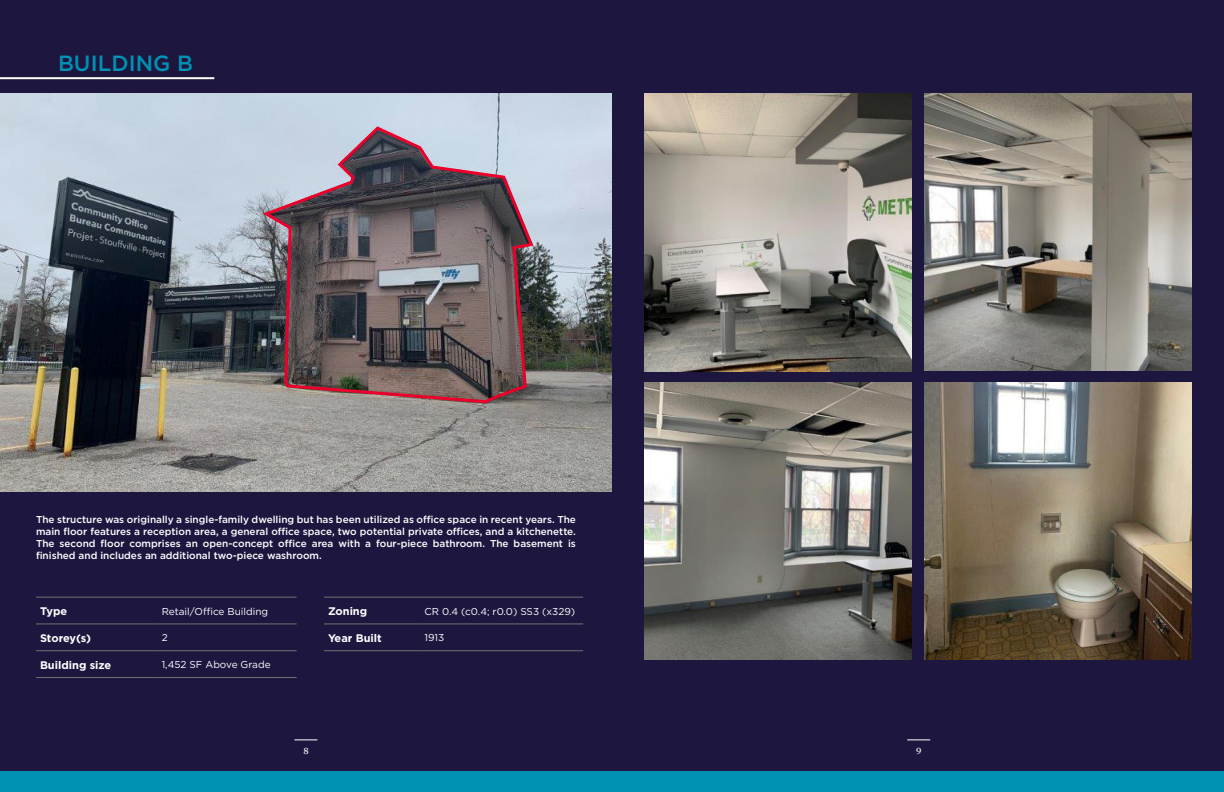
<style>
.page{position:relative;width:1224px;height:792px;background:#1d1740}
.page>*{position:absolute;margin:0;border:0;box-sizing:border-box;transform-origin:0 0}
.t1{font:500 22px "Gotham";letter-spacing:.005em;color:#0091b3}
.t2{font:700 11px "Gotham";color:#fff}
.Body{font:500 10px/12px "Gotham";color:#fff;text-align:justify}
.t3{font:10px "Gotham";color:#fff}
.t4{font:10px "Chronicle Text G2";color:#fff}
</style>
<div class="page">
<div style="left:0;top:771px;width:1224px;height:21px;background:#0091b3"></div>
<svg style="left:907px;top:739px;width:23px;height:1px"></svg>
<svg style="left:294px;top:739px;width:23px;height:1px"></svg>
<img style="left:0;top:94px;width:612px;height:397px">
<hr style="left:36px;top:597px;width:122px;height:1px;background:#6f7271">
<hr style="left:158px;top:597px;width:139px;height:1px;background:#6f7271">
<hr style="left:36px;top:624px;width:122px;height:1px;background:#6f7271">
<hr style="left:158px;top:624px;width:139px;height:1px;background:#6f7271">
<hr style="left:36px;top:650px;width:122px;height:1px;background:#6f7271">
<hr style="left:158px;top:650px;width:139px;height:1px;background:#6f7271">
<hr style="left:36px;top:677px;width:122px;height:1px;background:#6f7271">
<hr style="left:158px;top:677px;width:139px;height:1px;background:#6f7271">
<hr style="left:324px;top:597px;width:96px;height:1px;background:#6f7271">
<hr style="left:420px;top:597px;width:163px;height:1px;background:#6f7271">
<hr style="left:324px;top:624px;width:96px;height:1px;background:#6f7271">
<hr style="left:420px;top:624px;width:163px;height:1px;background:#6f7271">
<hr style="left:324px;top:650px;width:96px;height:1px;background:#6f7271">
<hr style="left:420px;top:650px;width:163px;height:1px;background:#6f7271">
<img style="left:644px;top:94px;width:268px;height:277px">
<img style="left:644px;top:382px;width:268px;height:277px">
<img style="left:924px;top:94px;width:268px;height:277px">
<img style="left:924px;top:382px;width:268px;height:277px">
<hr style="left:0;top:77px;width:214px;height:2px;background:#fff">
<svg style="left:259px;top:125px;width:277px;height:281px;background:#786e73"></svg>
<p class="t1" style="left:58px;top:49px;width:137px">BUILDING B</p>
<p class="Body" style="left:36px;top:513px;width:541px">The structure was originally a single-family dwelling but has been utilized as office space in recent years. The main floor features a reception area, a general office space, two potential private offices, and a kitchenette.<br>The second floor comprises an open-concept office area with a four-piece bathroom. The basement is finished and includes an additional two-piece washroom.</p>
<p class="t2" style="left:40px;top:604px;width:29px">Type</p>
<p class="t3" style="left:162px;top:605px;width:108px">Retail/Office Building</p>
<p class="t2" style="left:40px;top:631px;width:53px">Storey(s)</p>
<p class="t3" style="left:162px;top:631px;width:7px">2</p>
<p class="t2" style="left:40px;top:657px;width:73px">Building size</p>
<p class="t3" style="left:162px;top:658px;width:110px">1,452 SF Above Grade</p>
<p class="t2" style="left:328px;top:604px;width:41px">Zoning</p>
<p class="t3" style="left:424px;top:605px;width:152px">CR 0.4 (c0.4; r0.0) SS3 (x329)</p>
<p class="t2" style="left:328px;top:631px;width:55px">Year Built</p>
<p class="t3" style="left:424px;top:631px;width:21px">1913</p>
<p class="t4" style="left:303px;top:743px;width:7px">8</p>
<p class="t4" style="left:916px;top:743px;width:7px">9</p>
</div>
